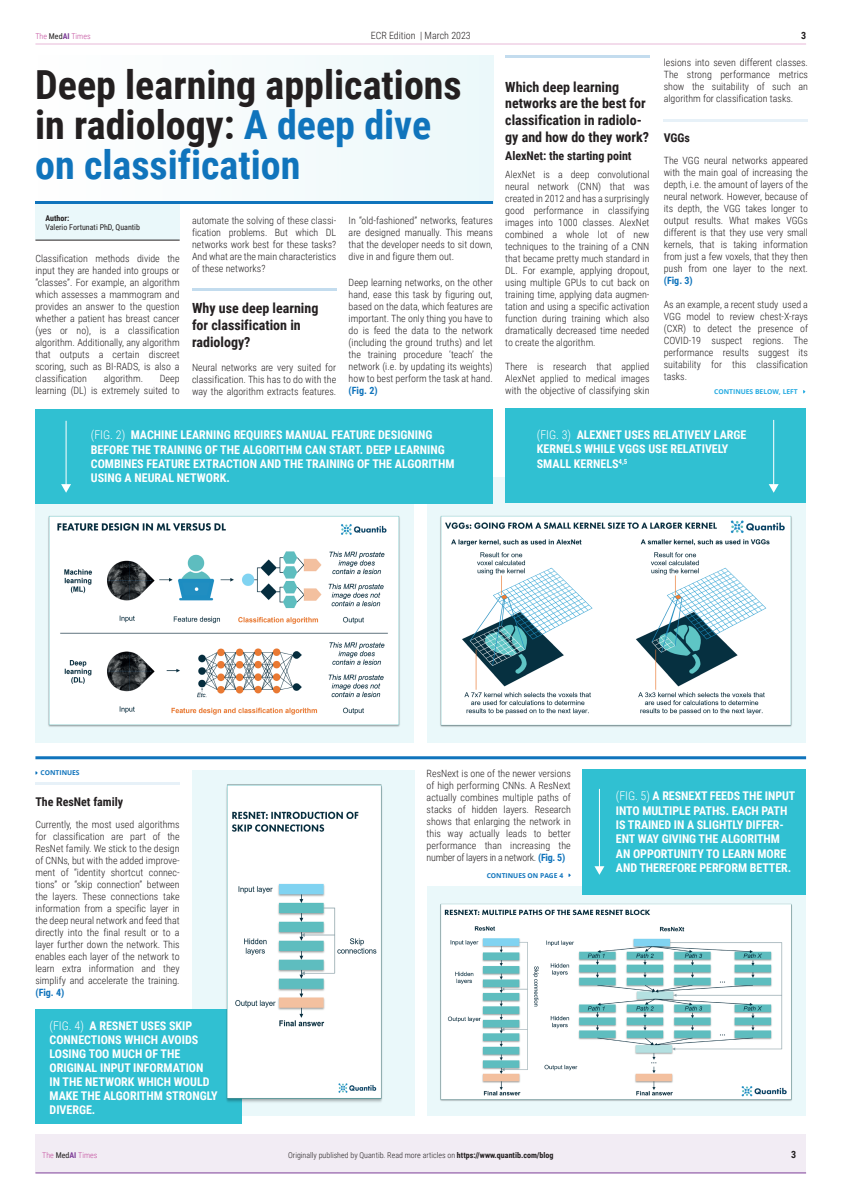
<style>
.page{position:relative;width:842px;height:1191px;background:#fff}
.page>*{position:absolute;margin:0;border:0;box-sizing:border-box;transform-origin:0 0}
.t1{font:700 40.1px/40.1px "Roboto Condensed";color:#231f20}
.t2{font:700 14px/16.8px "Roboto Condensed";color:#231f20}
.t3{font:700 12px/14.4px "Roboto Condensed";color:#fff}
.t4{font:700 12px "Roboto Condensed";letter-spacing:-.005em;color:#231f20}
.t5{font:300 10px/12px "Roboto Condensed";color:#231f20;text-align:justify}
.t6{font:700 10px "Roboto Condensed";color:#1074bc}
.t7{font:700 10px "Roboto Condensed";color:#231f20}
.t8{font:300 8px "Roboto Condensed";color:#231f20}
.t9{font:8px "Roboto Condensed";color:#231f20}
.t10{font:300 8px "Roboto Condensed";color:#c24b9c}
.t11{font:700 8px "Roboto Condensed";color:#231f20}
.t12{font:700 6.7px "Open Sans";color:#1074bc}
.t13{font:700 6.7px "Open Sans";color:#24aae1}
.s1{font-weight:400;color:#231f20}
.s2{font-weight:700;color:#7e3e98}
.s3{color:#1074bc}
.s4{font-weight:300}
.s5{font-weight:700;color:#1074bc}
.s6{font-weight:700}
</style>
<div class="page">
<hr style="left:35px;top:43px;width:771px;height:2px;background:#c24b9c">
<div style="left:35px;top:1134px;width:771px;height:38px;background:#f2ecf4"></div>
<hr style="left:35px;top:1172px;width:771px;height:1px;background:#7e3e98">
<hr style="left:35px;top:756px;width:771px;height:3px;background:#1074bc">
<div style="left:427px;top:886px;width:378px;height:229px;background:#eaf8fa"></div>
<div style="left:192px;top:770px;width:222px;height:345px;background:#eaf8fa"></div>
<hr style="left:192px;top:288px;width:144px;height:3px;background:#1074bc">
<hr style="left:505px;top:55px;width:144px;height:3px;background:#1074bc">
<hr style="left:664px;top:120px;width:144px;height:2px;background:#1074bc">
<div style="left:35px;top:55px;width:458px;height:148px;background:#f6fbfc"></div>
<div style="left:35px;top:203px;width:145px;height:37px;background:#eaf8fa"></div>
<hr style="left:35px;top:201px;width:458px;height:2px;background:#1074bc">
<hr style="left:35px;top:240px;width:145px;height:1px;background:#231f20">
<div style="left:35px;top:477px;width:379px;height:266px;background:#eaf8fa"></div>
<div style="left:427px;top:477px;width:378px;height:266px;background:#eaf8fa"></div>
<img style="left:48px;top:516px;width:352px;height:211px">
<img style="left:440px;top:516px;width:352px;height:211px">
<img style="left:440px;top:903px;width:352px;height:198px">
<div style="left:36px;top:1009px;width:206px;height:114px;background:#30c0d2"></div>
<div style="left:583px;top:769px;width:223px;height:125px;background:#30c0d2"></div>
<div style="left:35px;top:409px;width:458px;height:94px;background:#30c0d2"></div>
<hr style="left:66px;top:421px;width:1px;height:64px;background:#fff">
<svg style="left:61px;top:484px;width:10px;height:9px"></svg>
<div style="left:505px;top:408px;width:300px;height:95px;background:#30c0d2"></div>
<hr style="left:773px;top:420px;width:1px;height:65px;background:#fff">
<svg style="left:769px;top:484px;width:10px;height:9px"></svg>
<hr style="left:599px;top:789px;width:1px;height:78px;background:#fff">
<svg style="left:594px;top:866px;width:10px;height:9px"></svg>
<hr style="left:35px;top:782px;width:145px;height:2px;background:#1074bc">
<img style="left:226px;top:784px;width:156px;height:318px">
<div style="left:230px;top:794px;width:148px;height:297px;background:#fff"></div>
<img style="left:235px;top:883px;width:142px;height:144px">
<img style="left:232px;top:811px;width:127px;height:21px">
<img style="left:333px;top:1083px;width:45px;height:10px">
<div style="left:333px;top:1014px;width:45px;height:25px;background:#fff"></div>
<p class="t10" style="left:35px;top:31px;width:57px">The <span class="s1">Med</span><span class="s2">AI</span> Times</p>
<p class="t5" style="left:371px;top:29px;width:102px">ECR Edition | March 2023</p>
<p class="t7" style="left:801px;top:29px;width:7px">3</p>
<h1 class="t1" style="left:35px;top:63px;width:428px">Deep learning applications in radiology: <span class="s3">A deep dive on classification</span></h1>
<p class="t5" style="left:349px;top:214px;width:146px">In “old-fashioned” networks, features are designed manually. This means that the developer needs to sit down, dive in and figure them out.</p>
<p class="t5" style="left:349px;top:276px;width:146px">Deep learning networks, on the other hand, ease this task by figuring out, based on the data, which features are important. The only thing you have to do is feed the data to the network (including the ground truths) and let the training procedure ‘teach’ the network (i.e. by updating its weights) how to best perform the task at hand.</p>
<p class="t6" style="left:349px;top:383px;width:31px">(Fig. 2)</p>
<p class="t11" style="left:45px;top:212px;width:25px">Author:</p>
<p class="t9" style="left:45px;top:222px;width:96px">Valerio Fortunati PhD, Quantib</p>
<p class="t5" style="left:192px;top:214px;width:146px">automate the solving of these classi&shy;fication problems. But which DL networks work best for these tasks?<br>And what are the main characteristics of these networks?</p>
<h2 class="t2" style="left:192px;top:299px;width:128px">Why use deep learning for classification in radiology?</h2>
<p class="t5" style="left:192px;top:360px;width:146px">Neural networks are very suited for classification. This has to do with the way the algorithm extracts features.</p>
<p class="t5" style="left:35px;top:252px;width:146px">Classification methods divide the input they are handed into groups or “classes”. For example, an algorithm which assesses a mammogram and provides an answer to the question whether a patient has breast cancer (yes or no), is a classification algorithm. Additionally, any algorithm that outputs a certain discreet scoring, such as BI-RADS, is also a classification</p>
<p class="t5" style="left:104px;top:372px;width:41px">algorithm.</p>
<p class="t5" style="left:35px;top:372px;width:146px;text-align:right">Deep<br>learning (DL) is extremely suited to</p>
<h2 class="t2" style="left:505px;top:78px;width:145px">Which deep learning networks are the best for classification in radiolo&shy;gy and how do they work?</h2>
<p class="t4" style="left:505px;top:147px;width:128px">AlexNet: the starting point</p>
<p class="t5" style="left:505px;top:168px;width:146px">AlexNet is a deep convolutional neural network (CNN) that was created in 2012 and has a surprisingly good performance in classifying images into 1000 classes. AlexNet combined a whole lot of new techniques to the training of a CNN that became pretty much standard in DL. For example, applying dropout, using multiple GPUs to cut back on training time, applying data augmen&shy;tation and using a specific activation function during training which also dramatically decreased time needed to create the algorithm.</p>
<p class="t5" style="left:505px;top:360px;width:146px">There is research that applied AlexNet applied to medical images with the objective of classifying skin</p>
<p class="t5" style="left:664px;top:56px;width:146px">lesions into seven different classes.<br>The strong performance metrics show the suitability of such an algorithm for classification tasks.</p>
<p class="t4" style="left:664px;top:130px;width:28px">VGGs</p>
<p class="t5" style="left:664px;top:154px;width:146px">The VGG neural networks appeared with the main goal of increasing the depth, i.e. the amount of layers of the neural network. However, because of its depth, the VGG takes longer to output results. What makes VGGs different is that they use very small kernels, that is taking information from just a few voxels, that they then push from one layer to the next.</p>
<p class="t6" style="left:664px;top:274px;width:31px">(Fig. 3)</p>
<p class="t5" style="left:664px;top:298px;width:146px">As an example, a recent study used a VGG model to review chest-X-rays (CXR) to detect the presence of COVID-19 suspect regions. The performance results suggest its suitability for this classification tasks.</p>
<p class="t13" style="left:714px;top:387px;width:85px">CONTINUES BELOW, LEFT</p>
<p class="t3" style="left:91px;top:427px;width:365px"><span class="s4">(FIG. 2)</span> MACHINE LEARNING REQUIRES MANUAL FEATURE DESIGNING BEFORE THE TRAINING OF THE ALGORITHM CAN START. DEEP LEARNING COMBINES FEATURE EXTRACTION AND THE TRAINING OF THE ALGORITHM USING A NEURAL NETWORK.</p>
<p class="t3" style="left:537px;top:427px;width:211px"><span class="s4">(FIG. 3)</span> ALEXNET USES RELATIVELY LARGE<br>KERNELS WHILE VGGS USE RELATIVELY<br>SMALL KERNELS<sup>4,5</sup></p>
<p class="t12" style="left:40px;top:768px;width:41px">CONTINUES</p>
<p class="t4" style="left:35px;top:793px;width:89px">The ResNet family</p>
<p class="t5" style="left:35px;top:818px;width:146px">Currently, the most used algorithms for classification are part of the ResNet family. We stick to the design of CNNs, but with the added improve&shy;ment of “identity shortcut connec&shy;tions” or “skip connection” between the layers. These connections take information from a specific layer in the deep neural network and feed that directly into the final result or to a layer further down the network. This enables each layer of the network to learn extra information and they simplify and accelerate the training.</p>
<p class="t6" style="left:35px;top:985px;width:31px">(Fig. 4)</p>
<p class="t3" style="left:50px;top:1018px;width:169px;line-height:14px"><span class="s4">(FIG. 4)</span> A RESNET USES SKIP<br>CONNECTIONS WHICH AVOIDS<br>LOSING TOO MUCH OF THE<br>ORIGINAL INPUT INFORMATION<br>IN THE NETWORK WHICH WOULD<br>MAKE THE ALGORITHM STRONGLY<br>DIVERGE.</p>
<p class="t5" style="left:427px;top:767px;width:146px">ResNext is one of the newer versions of high performing CNNs. A ResNext actually combines multiple paths of stacks of hidden layers. Research shows that enlarging the network in this way actually leads to better performance than increasing the number of layers in a network. <span class="s5">(Fig. 5)</span></p>
<p class="t12" style="left:487px;top:870px;width:78px">CONTINUES ON PAGE 4</p>
<p class="t3" style="left:616px;top:788px;width:181px"><span class="s4">(FIG. 5)</span> A RESNEXT FEEDS THE INPUT<br>INTO MULTIPLE PATHS. EACH PATH<br>IS TRAINED IN A SLIGHTLY DIFFER-<br>ENT WAY GIVING THE ALGORITHM<br>AN OPPORTUNITY TO LEARN MORE<br>AND THEREFORE PERFORM BETTER.</p>
<p class="t10" style="left:42px;top:1149px;width:57px">The <span class="s1">Med</span><span class="s2">AI</span> Times</p>
<p class="t8" style="left:288px;top:1149px;width:267px">Originally published by Quantib. Read more articles on <span class="s6">https://www.quantib.com/blog</span></p>
<p class="t7" style="left:791px;top:1147px;width:7px">3</p>
</div>
